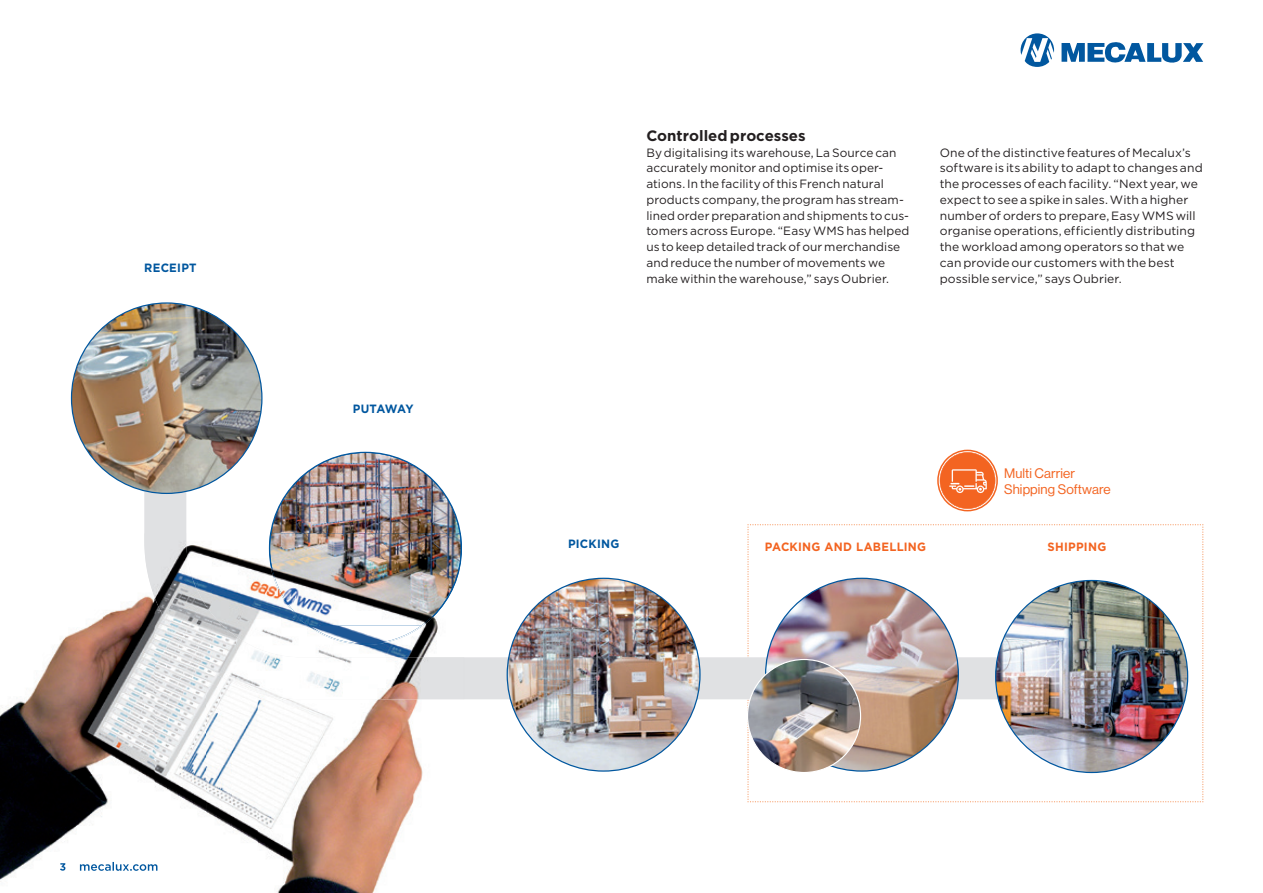
<style>
.page{position:relative;width:1263px;height:893px;background:#fff}
.page>*{position:absolute;margin:0;border:0;box-sizing:border-box;transform-origin:0 0}
.t1{font:700 15px "Gotham";color:#231f20}
.t2{font:13.5px/16.5px "N Haas Grotesk DS Pro 55 Rg";letter-spacing:.01em;color:#f36421}
.t3{font:12px/15.8px "Gotham";letter-spacing:.005em;color:#231f20}
.t4{font:700 12px "Gotham";letter-spacing:.025em;color:#f36421;scale:.95 1}
.t5{font:700 12px "Gotham";letter-spacing:.02em;color:#01579f;scale:.95 1}
.t6{font:700 12px "Gotham";letter-spacing:-.04em;color:#01579f;scale:.95 1}
</style>
<div class="page">
<svg style="left:1020px;top:33px;width:34px;height:34px"></svg>
<svg style="left:1061px;top:42px;width:142px;height:21px"></svg>
<svg style="left:144px;top:389px;width:828px;height:310px"></svg>
<img style="left:507px;top:578px;width:194px;height:194px">
<img style="left:71px;top:302px;width:191px;height:192px">
<img style="left:747px;top:524px;width:456px;height:278px">
<img style="left:0;top:597px;width:155px;height:285px">
<img style="left:155px;top:699px;width:51px;height:172px">
<img style="left:206px;top:699px;width:52px;height:143px">
<img style="left:258px;top:699px;width:206px;height:194px">
<svg style="left:60px;top:863px;width:5px;height:8px"></svg>
<img style="left:80px;top:862px;width:77px;height:9px">
<img style="left:144px;top:533px;width:320px;height:166px">
<svg style="left:937px;top:450px;width:61px;height:61px"></svg>
<p class="t5" style="left:144px;top:259px;width:57px">RECEIPT</p>
<p class="t6" style="left:353px;top:400px;width:65px">PUTAWAY</p>
<p class="t1" style="left:646px;top:126px;width:161px">Controlled processes</p>
<p class="t3" style="left:646px;top:144px;width:265px">By digitalising its warehouse, La Source can accurately monitor and optimise its oper&shy;ations. In the facility of this French natural products company, the program has stream&shy;lined order preparation and shipments to cus&shy;tomers across Europe. “Easy WMS has helped us to keep detailed track of our merchandise and reduce the number of movements we make within the warehouse,” says Oubrier.</p>
<p class="t3" style="left:940px;top:144px;width:264px">One of the distinctive features of Mecalux’s software is its ability to adapt to changes and the processes of each facility. “Next year, we expect to see a spike in sales. With a higher number of orders to prepare, Easy WMS will organise operations, efficiently distributing the workload among operators so that we can provide our customers with the best possible service,” says Oubrier.</p>
<p class="t2" style="left:1004px;top:465px;width:108px">Multi Carrier<br>Shipping Software</p>
<p class="t5" style="left:568px;top:536px;width:56px">PICKING</p>
<p class="t4" style="left:765px;top:538px;width:171px">PACKING AND LABELLING</p>
<p class="t4" style="left:1048px;top:538px;width:63px">SHIPPING</p>
</div>
